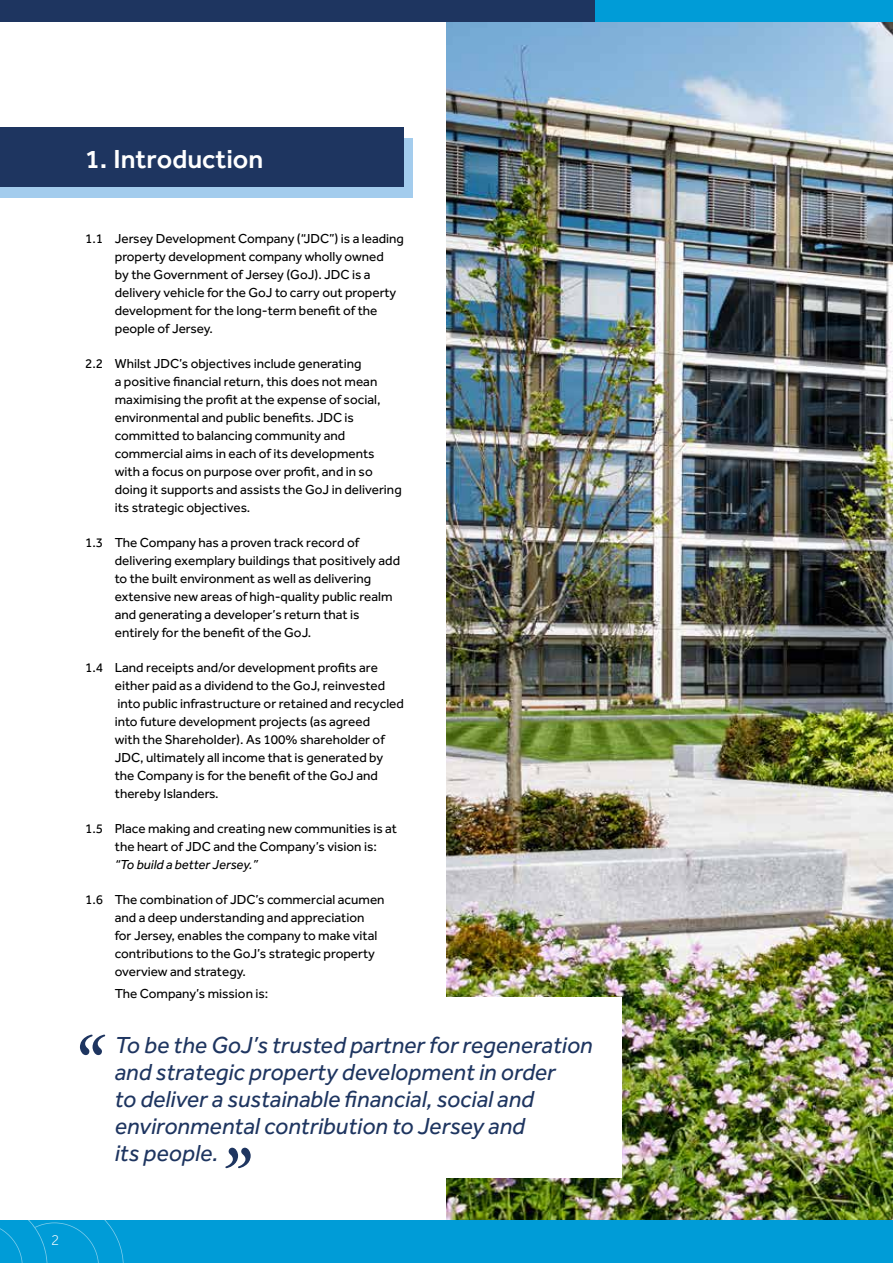
<style>
.page{position:relative;width:893px;height:1263px;background:#fff}
.page>*{position:absolute;margin:0;border:0;box-sizing:border-box;transform-origin:0 0}
.t1{font:italic 90px "Adobe Caslon Pro";color:#1e3560}
.t2{font:500 27px "Effra";color:#fff}
.t3{font:italic 24px/27px "Effra";color:#1e3560}
.t4{font:300 15px "Effra";color:#fff}
.t5{font:13.5px/18px "Effra";color:#000}
.t6{font:italic 13.5px "Effra";color:#000}
</style>
<div class="page">
<div style="left:0;top:138px;width:412px;height:60px;background:#a3cced"></div>
<div style="left:0;top:128px;width:403px;height:59px;background:#1e3560"></div>
<img style="left:446px;top:21px;width:447px;height:1199px">
<div style="left:0;top:1220px;width:893px;height:43px;background:#009cd7"></div>
<svg style="left:0;top:1220px;width:124px;height:43px"></svg>
<div style="left:0;top:0;width:595px;height:21px;background:#1e3560"></div>
<div style="left:595px;top:0;width:298px;height:21px;background:#009cd7"></div>
<div style="left:85px;top:997px;width:537px;height:181px;background:#fff"></div>
<h2 class="t2" style="left:85px;top:143px;width:180px">1. Introduction</h2>
<p class="t5" style="left:115px;top:229px;width:291px;text-indent:-30px">1.1 Jersey Development Company (“JDC”) is a leading property development company wholly owned<br>by the Government of Jersey (GoJ). JDC is a delivery vehicle for the GoJ to carry out property development for the long-term benefit of the people of Jersey.</p>
<p class="t5" style="left:115px;top:354px;width:288px;text-indent:-30px">2.2 Whilst JDC’s objectives include generating<br>a positive financial return, this does not mean maximising the profit at the expense of social, environmental and public benefits. JDC is committed to balancing community and commercial aims in each of its developments with a focus on purpose over profit, and in so doing it supports and assists the GoJ in delivering its strategic objectives.</p>
<p class="t5" style="left:115px;top:533px;width:287px;text-indent:-30px">1.3 The Company has a proven track record of delivering exemplary buildings that positively add to the built environment as well as delivering extensive new areas of high-quality public realm and generating a developer’s return that is entirely for the benefit of the GoJ.</p>
<p class="t5" style="left:115px;top:658px;width:291px;text-indent:-30px">1.4 Land receipts and/or development profits are either paid as a dividend to the GoJ, reinvested into public infrastructure or retained and recycled into future development projects (as agreed<br>with the Shareholder). As 100% shareholder of JDC, ultimately all income that is generated by the Company is for the benefit of the GoJ and thereby Islanders.</p>
<p class="t5" style="left:115px;top:819px;width:284px;text-indent:-30px">1.5 Place making and creating new communities is at the heart of JDC and the Company’s vision is:</p>
<p class="t6" style="left:115px;top:856px;width:144px">“To build a better Jersey.”</p>
<p class="t5" style="left:115px;top:890px;width:271px;text-indent:-30px">1.6 The combination of JDC’s commercial acumen and a deep understanding and appreciation<br>for Jersey, enables the company to make vital contributions to the GoJ’s strategic property overview and strategy.</p>
<p class="t5" style="left:115px;top:984px;width:155px">The Company’s mission is:</p>
<h3 class="t3" style="left:115px;top:1031px;width:479px">To be the GoJ’s trusted partner for regeneration and strategic property development in order<br>to deliver a sustainable financial, social and environmental contribution to Jersey and<br>its people.</h3>
<h1 class="t1" style="left:67px;top:1012px;width:30px">“</h1>
<h1 class="t1" style="left:264px;top:1190px;width:30px;rotate:-180deg">“</h1>
<p class="t4" style="left:51px;top:1232px;width:10px">2</p>
</div>
